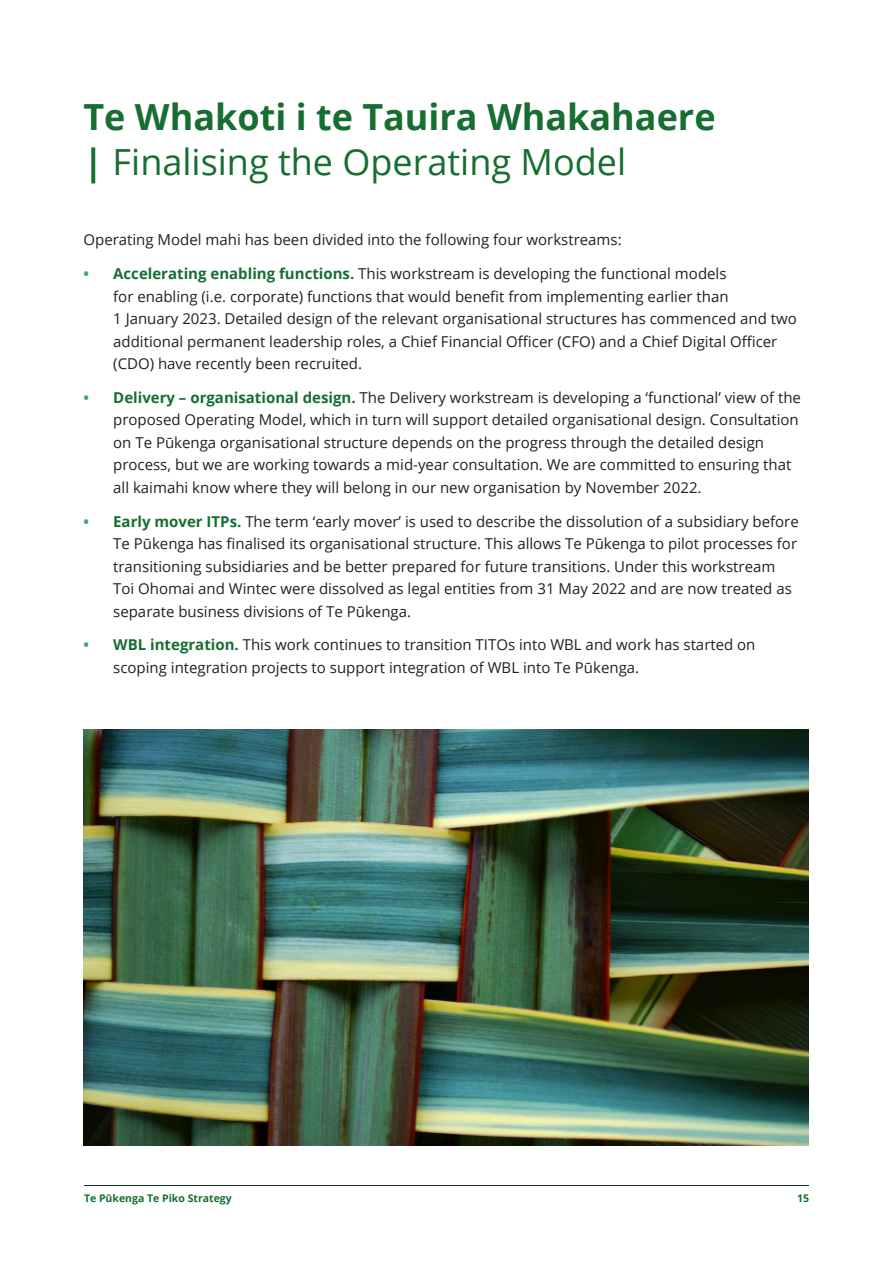
<style>
.page{position:relative;width:893px;height:1263px;background:#fff}
.page>*{position:absolute;margin:0;border:0;box-sizing:border-box;transform-origin:0 0}
.Page_title_-_24pt{font:700 36px/45px "Open Sans";color:#166e30}
.Body_Copy__2_-_10pt{font:15px/22.5px "Open Sans";color:#231f20}
.t1{font:700 10.5px "Open Sans";color:#166e30}
.s1{font-weight:400}
.s2{font-weight:700;color:#3aae5f}
.s3{font-weight:700;color:#166e30}
</style>
<div class="page">
<hr style="left:84px;top:1185px;width:725px;height:1px;background:#13311f">
<img style="left:84px;top:729px;width:725px;height:417px">
<p class="Page_title_-_24pt" style="left:83px;top:93px;width:634px">Te Whakoti i te Tauira Whakahaere | <span class="s1">Finalising the Operating Model</span></p>
<p class="Body_Copy__2_-_10pt" style="left:83px;top:228px;width:540px">Operating Model mahi has been divided into the following four workstreams:</p>
<p class="Body_Copy__2_-_10pt" style="left:113px;top:262px;width:685px;text-indent:-30px"><span class="s2">•</span> <span class="s3">Accelerating enabling functions.</span> This workstream is developing the functional models<br>for enabling (i.e. corporate) functions that would benefit from implementing earlier than<br>1 January 2023. Detailed design of the relevant organisational structures has commenced and two additional permanent leadership roles, a Chief Financial Officer (CFO) and a Chief Digital Officer (CDO) have recently been recruited.</p>
<p class="Body_Copy__2_-_10pt" style="left:113px;top:386px;width:689px;text-indent:-30px"><span class="s2">•</span> <span class="s3">Delivery – organisational design.</span> The Delivery workstream is developing a ‘functional’ view of the proposed Operating Model, which in turn will support detailed organisational design. Consultation on Te Pūkenga organisational structure depends on the progress through the detailed design process, but we are working towards a mid-year consultation. We are committed to ensuring that all kaimahi know where they will belong in our new organisation by November 2022.</p>
<p class="Body_Copy__2_-_10pt" style="left:113px;top:509px;width:687px;text-indent:-30px"><span class="s2">•</span> <span class="s3">Early mover ITPs.</span> The term ‘early mover’ is used to describe the dissolution of a subsidiary before Te Pūkenga has finalised its organisational structure. This allows Te Pūkenga to pilot processes for transitioning subsidiaries and be better prepared for future transitions. Under this workstream Toi Ohomai and Wintec were dissolved as legal entities from 31 May 2022 and are now treated as separate business divisions of Te Pūkenga.</p>
<p class="Body_Copy__2_-_10pt" style="left:113px;top:633px;width:644px;text-indent:-30px"><span class="s2">•</span> <span class="s3">WBL integration.</span> This work continues to transition TITOs into WBL and work has started on scoping integration projects to support integration of WBL into Te Pūkenga.</p>
<p class="t1" style="left:84px;top:1190px;width:149px">Te Pūkenga Te Piko Strategy</p>
<p class="t1" style="left:797px;top:1190px;width:13px">15</p>
</div>
